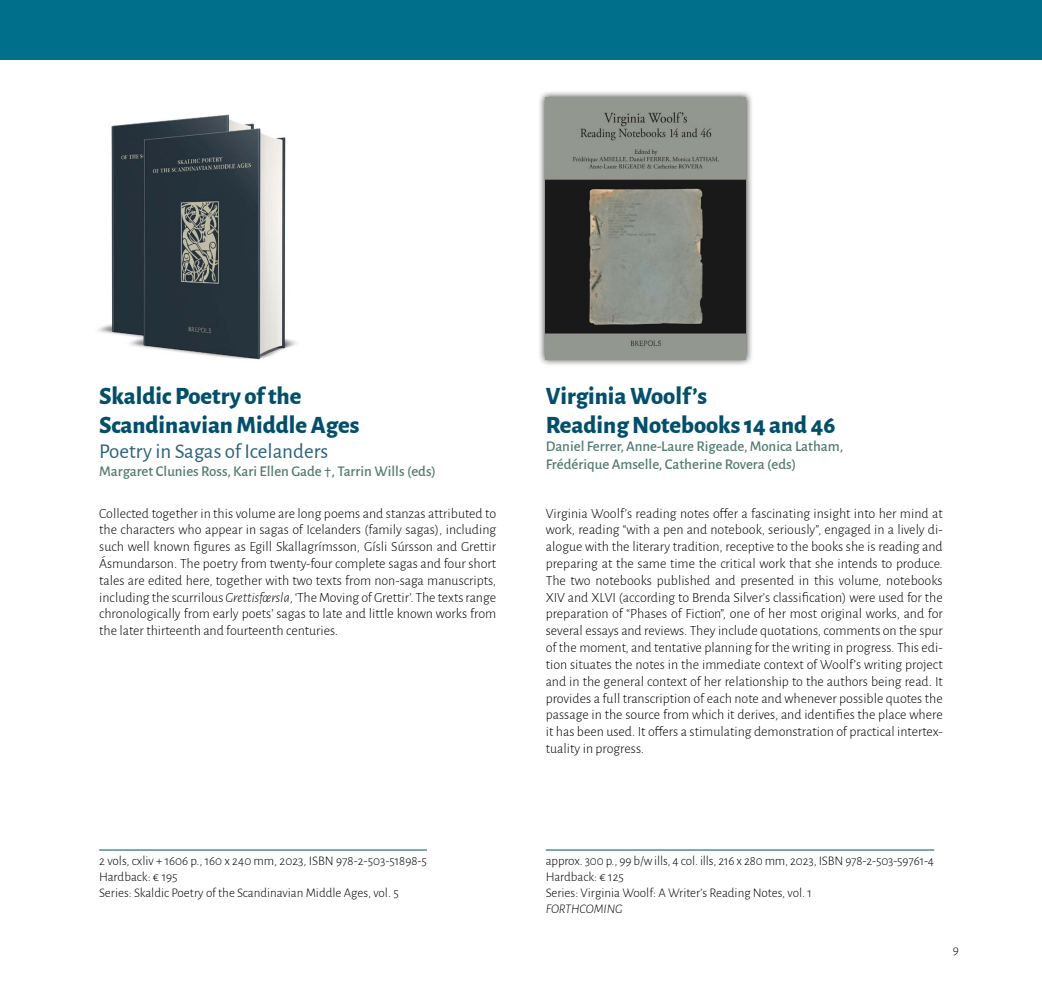
<style>
.page{position:relative;width:1042px;height:993px;background:#fff}
.page>*{position:absolute;margin:0;border:0;box-sizing:border-box;transform-origin:0 0}
.t1{font:800 24.5px/29.4px "Alegreya Sans";color:#004f6c}
.t2{font:21px "Alegreya Sans";color:#2a617d}
.t3{font:500 14.88px/17.8px "Alegreya Sans";color:#527b70}
.t4{font:300 14px/16.8px "Alegreya Sans";color:#000;text-align:justify}
.t5{font:300 13.12px/15.8px "Alegreya Sans";color:#000}
.t6{font:italic 300 13.12px "Alegreya Sans";letter-spacing:-.005em;color:#000}
.s1{font-style:italic}
</style>
<div class="page">
<img style="left:98px;top:114px;width:199px;height:246px">
<div style="left:538px;top:90px;width:215px;height:277px;background:#000;opacity:.75"></div>
<img style="left:546px;top:98px;width:200px;height:261px">
<hr style="left:99px;top:849px;width:328px;height:1px;background:#004f6c">
<hr style="left:546px;top:849px;width:388px;height:1px;background:#004f6c">
<div style="left:0;top:0;width:1042px;height:60px;background:#006f8b"></div>
<h1 class="t1" style="left:99px;top:379px;width:261px">Skaldic Poetry of the<br>Scandinavian Middle Ages</h1>
<h2 class="t2" style="left:99px;top:437px;width:230px">Poetry in Sagas of Icelanders</h2>
<p class="t3" style="left:99px;top:461px;width:338px">Margaret Clunies Ross, Kari Ellen Gade †, Tarrin Wills (eds)</p>
<h1 class="t1" style="left:546px;top:379px;width:291px">Virginia Woolf’s<br>Reading Notebooks 14 and 46</h1>
<p class="t3" style="left:546px;top:436px;width:299px">Daniel Ferrer, Anne-Laure Rigeade, Monica Latham,<br>Frédérique Amselle, Catherine Rovera (eds)</p>
<p class="t4" style="left:99px;top:504px;width:398px">Collected together in this volume are long poems and stanzas attributed to the characters who appear in sagas of Icelanders (family sagas), including such well known figures as Egill Skallagrímsson, Gísli Súrsson and Grettir Ásmundarson. The poetry from twenty-four complete sagas and four short tales are edited here, together with two texts from non-saga manuscripts, including the scurrilous <span class="s1">Grettisfœrsla</span>, ‘The Moving of Grettir’. The texts range chronologically from early poets’ sagas to late and little known works from the later thirteenth and fourteenth centuries.</p>
<p class="t4" style="left:546px;top:504px;width:398px">Virginia Woolf’s reading notes offer a fascinating insight into her mind at work, reading “with a pen and notebook, seriously”, engaged in a lively di&shy;alogue with the literary tradition, receptive to the books she is reading and preparing at the same time the critical work that she intends to produce.<br>The two notebooks published and presented in this volume, notebooks XIV and XLVI (according to Brenda Silver’s classification) were used for the preparation of “Phases of Fiction”, one of her most original works, and for several essays and reviews. They include quotations, comments on the spur of the moment, and tentative planning for the writing in progress. This edi&shy;tion situates the notes in the immediate context of Woolf’s writing project and in the general context of her relationship to the authors being read. It provides a full transcription of each note and whenever possible quotes the passage in the source from which it derives, and identifies the place where it has been used. It offers a stimulating demonstration of practical intertex&shy;tuality in progress.</p>
<p class="t5" style="left:99px;top:852px;width:329px">2 vols, cxliv + 1606 p., 160 x 240 mm, 2023, ISBN 978-2-503-51898-5<br>Hardback: € 195<br>Series: Skaldic Poetry of the Scandinavian Middle Ages, vol. 5</p>
<p class="t5" style="left:546px;top:852px;width:390px">approx. 300 p., 99 b/w ills, 4 col. ills, 216 x 280 mm, 2023, ISBN 978-2-503-59761-4<br>Hardback: € 125<br>Series: Virginia Woolf: A Writer’s Reading Notes, vol. 1</p>
<p class="t6" style="left:546px;top:899px;width:78px">FORTHCOMING</p>
<p class="t5" style="left:952px;top:940px;width:8px">9</p>
</div>
